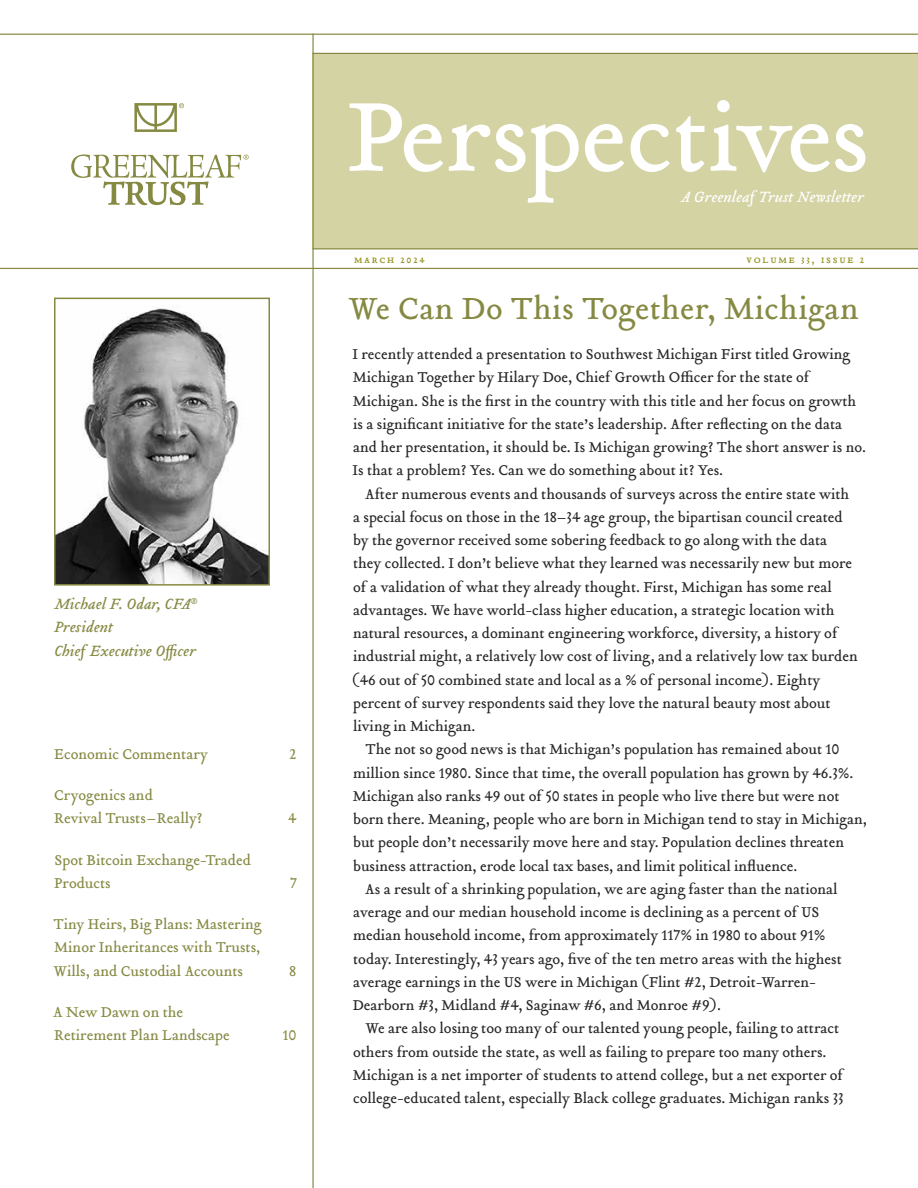
<style>
.page{position:relative;width:918px;height:1188px;background:#fff}
.page>*{position:absolute;margin:0;border:0;box-sizing:border-box;transform-origin:0 0}
.t1{font:33.75px "Tribute Roman";letter-spacing:.01em;color:#868942}
.t2{font:italic 16.5px/23.2px "Tribute";letter-spacing:-.005em;color:#868942}
.t3{font:italic 16.5px "Tribute";letter-spacing:-.005em;color:#fff}
.t4{font:15.75px/23.2px "Tribute Roman";letter-spacing:-.005em;color:#272425}
.t5{font:15.75px/23.2px "Tribute Roman";letter-spacing:-.005em;color:#868942}
.t6{font:12px "Tribute Roman Small Caps";letter-spacing:.145em;color:#92911a}
</style>
<div class="page">
<div style="left:313px;top:54px;width:605px;height:195px;background:#d4d3a3"></div>
<svg style="left:350px;top:103px;width:93px;height:69px"></svg>
<svg style="left:449px;top:124px;width:130px;height:79px"></svg>
<svg style="left:585px;top:124px;width:39px;height:48px"></svg>
<svg style="left:630px;top:124px;width:40px;height:48px"></svg>
<svg style="left:676px;top:116px;width:29px;height:56px"></svg>
<svg style="left:711px;top:100px;width:155px;height:73px"></svg>
<hr style="left:0;top:34px;width:918px;height:1px;background:#868942">
<hr style="left:0;top:268px;width:918px;height:1px;background:#868942">
<hr style="left:312px;top:34px;width:2px;height:1154px;background:#868942">
<hr style="left:312px;top:53px;width:606px;height:1px;background:#868942">
<hr style="left:312px;top:248px;width:606px;height:1px;background:#868942">
<div style="left:134px;top:103px;width:43px;height:29px;border:3px solid #868942"></div>
<svg style="left:71px;top:154px;width:177px;height:51px"></svg>
<svg style="left:134px;top:103px;width:50px;height:27px"></svg>
<img style="left:57px;top:308px;width:210px;height:275px">
<div style="left:54px;top:298px;width:216px;height:288px;border:2px solid #868942"></div>
<p class="t2" style="left:54px;top:592px;width:145px">Michael F. Odar, CFA<sup>®<br></sup>President<br>Chief Executive Officer</p>
<p class="t5" style="left:54px;top:742px;width:155px">Economic Commentary</p>
<p class="t5" style="left:290px;top:742px;width:8px">2</p>
<p class="t5" style="left:54px;top:784px;width:150px">Cryogenics and<br>Revival Trusts–Really?</p>
<p class="t5" style="left:288px;top:807px;width:10px">4</p>
<p class="t5" style="left:54px;top:848px;width:198px">Spot Bitcoin Exchange-Traded<br>Products</p>
<p class="t5" style="left:53px;top:913px;width:209px;text-align:justify">Tiny Heirs, Big Plans: Mastering Minor Inheritances with Trusts, Wills, and Custodial Accounts</p>
<p class="t5" style="left:53px;top:1000px;width:178px">A New Dawn on the<br>Retirement Plan Landscape</p>
<p class="t5" style="left:290px;top:871px;width:9px">7</p>
<p class="t5" style="left:289px;top:959px;width:9px">8</p>
<p class="t5" style="left:282px;top:1024px;width:16px">10</p>
<p class="t3" style="left:681px;top:185px;width:185px">A Greenleaf Trust Newsletter</p>
<p class="t6" style="left:354px;top:251px;width:72px">march 2024</p>
<p class="t6" style="left:746px;top:251px;width:119px">volume 33, issue 2</p>
<h1 class="t1" style="left:349px;top:286px;width:512px">We Can Do This Together, Michigan</h1>
<p class="t4" style="left:353px;top:342px;width:515px">I recently attended a presentation to Southwest Michigan First titled Growing Michigan Together by Hilary Doe, Chief Growth Officer for the state of Michigan. She is the first in the country with this title and her focus on growth is a significant initiative for the state’s leadership. After reflecting on the data and her presentation, it should be. Is Michigan growing? The short answer is no.<br>Is that a problem? Yes. Can we do something about it? Yes.</p>
<p class="t4" style="left:352px;top:482px;width:507px;text-indent:13px">After numerous events and thousands of surveys across the entire state with a special focus on those in the 18–34 age group, the bipartisan council created by the governor received some sobering feedback to go along with the data they collected. I don’t believe what they learned was necessarily new but more of a validation of what they already thought. First, Michigan has some real advantages. We have world-class higher education, a strategic location with natural resources, a dominant engineering workforce, diversity, a history of industrial might, a relatively low cost of living, and a relatively low tax burden (46 out of 50 combined state and local as a % of personal income). Eighty percent of survey respondents said they love the natural beauty most about living in Michigan.</p>
<p class="t4" style="left:366px;top:738px;width:476px">The not so good news is that Michigan’s population has remained about 10</p>
<p class="t4" style="left:353px;top:761px;width:502px">million since 1980. Since that time, the overall population has grown by 46.3%.</p>
<p class="t4" style="left:353px;top:784px;width:488px">Michigan also ranks 49 out of 50 states in people who live there but were not</p>
<p class="t4" style="left:353px;top:807px;width:515px">born there. Meaning, people who are born in Michigan tend to stay in Michigan,</p>
<p class="t4" style="left:353px;top:831px;width:492px">but people don’t necessarily move here and stay. Population declines threaten</p>
<p class="t4" style="left:353px;top:854px;width:446px">business attraction, erode local tax bases, and limit political influence.</p>
<p class="t4" style="left:365px;top:877px;width:474px">As a result of a shrinking population, we are aging faster than the national</p>
<p class="t4" style="left:353px;top:900px;width:468px">average and our median household income is declining as a percent of US</p>
<p class="t4" style="left:353px;top:924px;width:474px">median household income, from approximately 117% in 1980 to about 91%</p>
<p class="t4" style="left:353px;top:947px;width:490px">today. Interestingly, 43 years ago, five of the ten metro areas with the highest</p>
<p class="t4" style="left:353px;top:970px;width:464px">average earnings in the US were in Michigan (Flint #2, Detroit-Warren-</p>
<p class="t4" style="left:353px;top:993px;width:370px">Dearborn #3, Midland #4, Saginaw #6, and Monroe #9).</p>
<p class="t4" style="left:366px;top:1017px;width:475px">We are also losing too many of our talented young people, failing to attract</p>
<p class="t4" style="left:353px;top:1040px;width:475px">others from outside the state, as well as failing to prepare too many others.</p>
<p class="t4" style="left:353px;top:1063px;width:491px">Michigan is a net importer of students to attend college, but a net exporter of</p>
<p class="t4" style="left:353px;top:1086px;width:492px">college-educated talent, especially Black college graduates. Michigan ranks 33</p>
</div>
